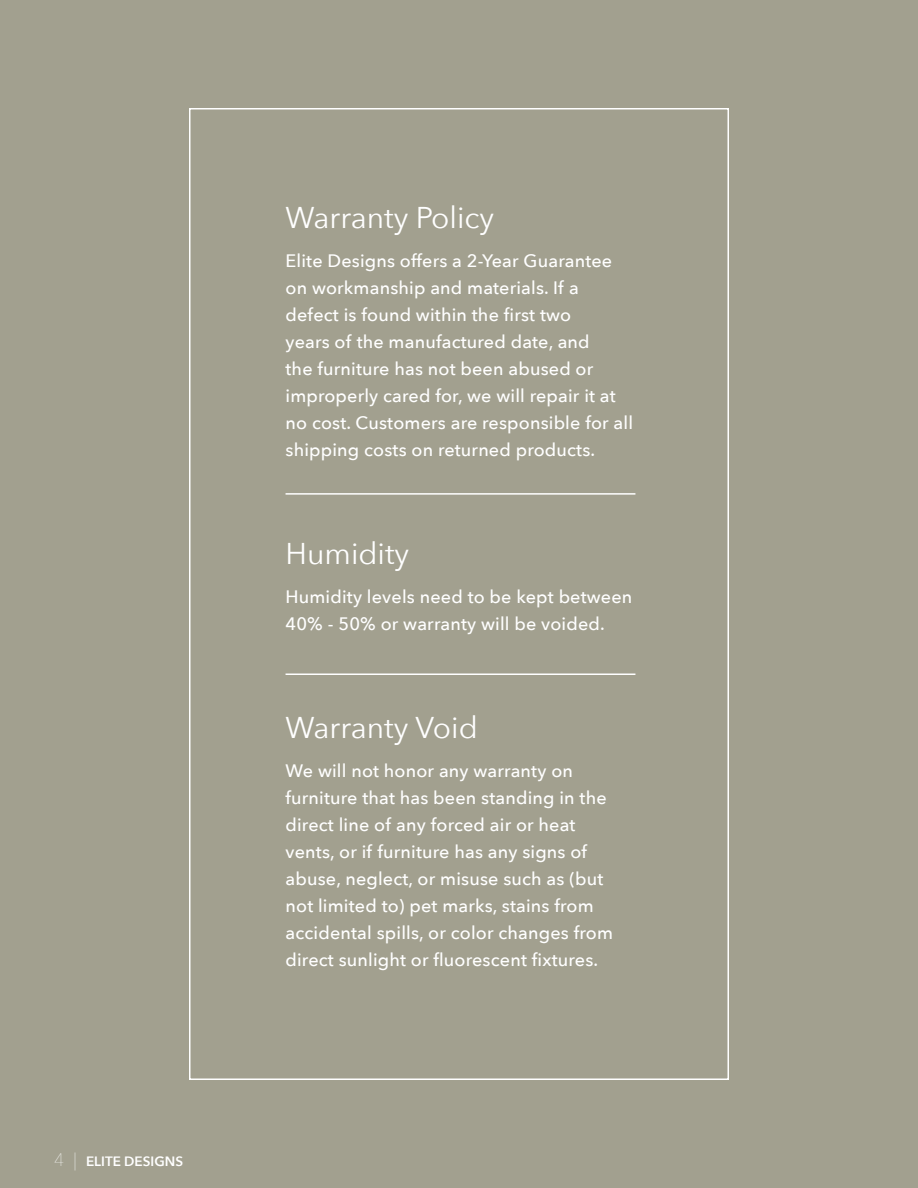
<style>
.page{position:relative;width:918px;height:1188px;background:#a2a08f}
.page>*{position:absolute;margin:0;border:0;box-sizing:border-box;transform-origin:0 0}
.t1{font:30px "Avenir Next";color:#fff}
.t2{font:500 18px/27px "Avenir Next";letter-spacing:.01em;color:#fff}
.t3{font:600 13.5px "Avenir Next";color:#fff}
.s1{font-weight:200;font-size:18px}
</style>
<div class="page">
<hr style="left:286px;top:493px;width:349px;height:2px;background:#fff">
<hr style="left:286px;top:674px;width:349px;height:1px;background:#fff">
<p class="t3" style="left:54px;top:1149px;width:131px"><span class="s1">4 |</span> ELITE DESIGNS</p>
<h1 class="t1" style="left:286px;top:192px;width:210px">Warranty Policy</h1>
<p class="t2" style="left:286px;top:246px;width:349px">Elite Designs offers a 2-Year Guarantee on workmanship and materials. If a defect is found within the first two<br>years of the manufactured date, and<br>the furniture has not been abused or improperly cared for, we will repair it at no cost. Customers are responsible for all shipping costs on returned products.</p>
<h1 class="t1" style="left:286px;top:528px;width:125px">Humidity</h1>
<p class="t2" style="left:286px;top:582px;width:348px">Humidity levels need to be kept between<br>40% - 50% or warranty will be voided.</p>
<h1 class="t1" style="left:286px;top:702px;width:194px">Warranty Void</h1>
<p class="t2" style="left:286px;top:756px;width:329px">We will not honor any warranty on furniture that has been standing in the direct line of any forced air or heat vents, or if furniture has any signs of abuse, neglect, or misuse such as (but not limited to) pet marks, stains from accidental spills, or color changes from direct sunlight or fluorescent fixtures.</p>
</div>
